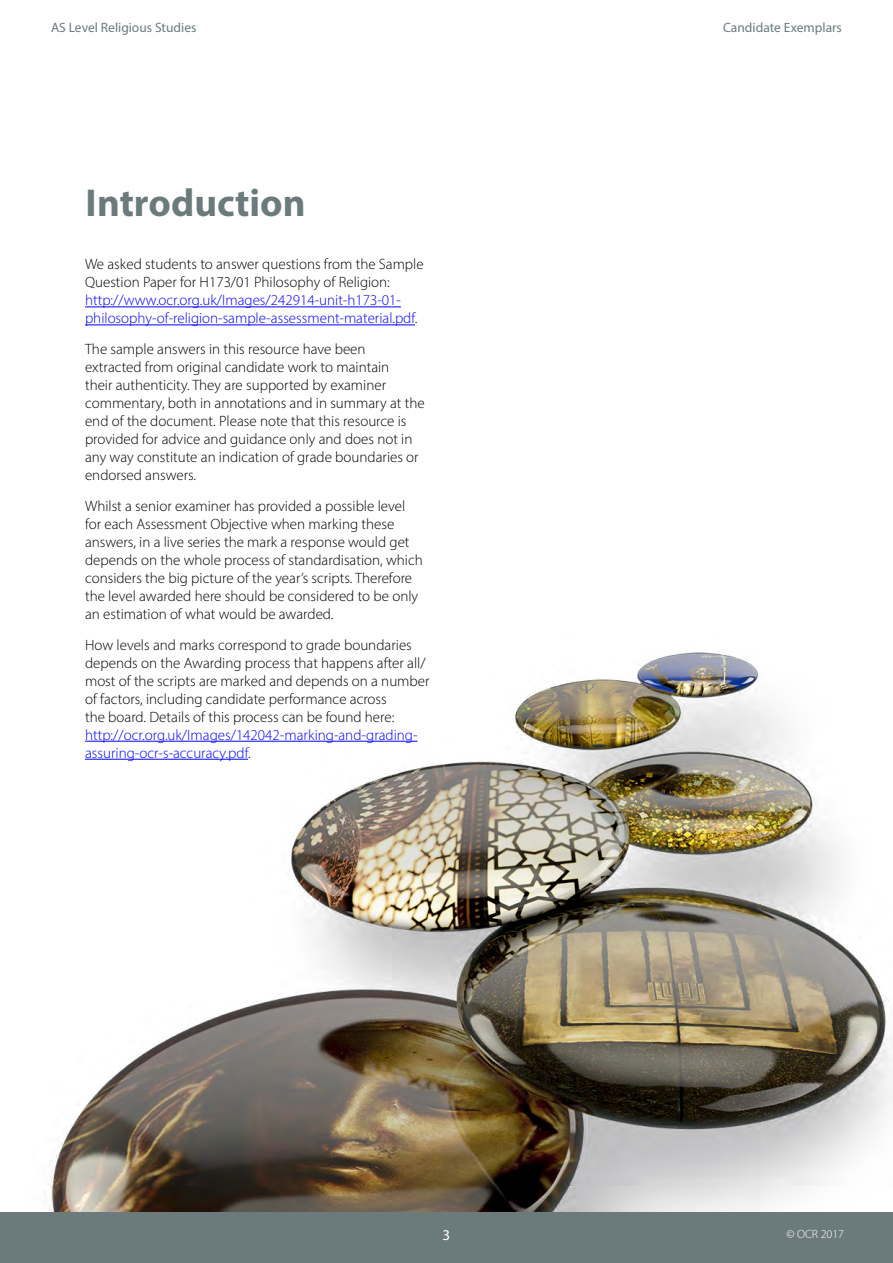
<style>
.page{position:relative;width:893px;height:1263px;background:#fff}
.page>*{position:absolute;margin:0;border:0;box-sizing:border-box;transform-origin:0 0}
.Heading{font:700 39px "Myriad Pro";color:#6b7b7c}
.Body{font:300 15px/18px "Myriad Pro";color:#000}
.Body-2{font:300 15px/18px "Myriad Pro";color:#00f}
.t1{font:15px "Myriad Pro";color:#fff}
.t2{font:13.5px "Myriad Pro";color:#6b7b7c}
.t3{font:300 12px "Myriad Pro";color:#fff}
.s1{color:#000}
.s2{color:#00f}
</style>
<div class="page">
<div style="left:0;top:1212px;width:893px;height:51px;background:#6b7b7c"></div>
<img style="left:50px;top:652px;width:843px;height:560px">
<hr style="left:85px;top:306px;width:316px;height:1px;background:#00f">
<hr style="left:85px;top:324px;width:330px;height:1px;background:#00f">
<hr style="left:85px;top:741px;width:333px;height:1px;background:#00f">
<hr style="left:85px;top:759px;width:163px;height:1px;background:#00f">
<p class="t2" style="left:51px;top:19px;width:147px">AS Level Religious Studies</p>
<p class="Heading" style="left:85px;top:178px;width:222px">Introduction</p>
<h3 class="Body-2" style="left:85px;top:255px;width:340px"><span class="s1">We asked students to answer questions from the Sample Question Paper for H173/01 Philosophy of Religion: </span>http://www.ocr.org.uk/Images/242914-unit-h173-01- philosophy-of-religion-sample-assessment-material.pdf<span class="s1">.</span></h3>
<h3 class="Body" style="left:85px;top:340px;width:341px">The sample answers in this resource have been extracted from original candidate work to maintain<br>their authenticity. They are supported by examiner commentary, both in annotations and in summary at the end of the document. Please note that this resource is provided for advice and guidance only and does not in any way constitute an indication of grade boundaries or endorsed answers.</h3>
<h3 class="Body" style="left:85px;top:497px;width:339px">Whilst a senior examiner has provided a possible level for each Assessment Objective when marking these answers, in a live series the mark a response would get depends on the whole process of standardisation, which considers the big picture of the year’s scripts. Therefore the level awarded here should be considered to be only an estimation of what would be awarded.</h3>
<h3 class="Body" style="left:85px;top:635px;width:346px">How levels and marks correspond to grade boundaries depends on the Awarding process that happens after all/ most of the scripts are marked and depends on a number of factors, including candidate performance across<br>the board. Details of this process can be found here: <span class="s2">http://ocr.org.uk/Images/142042-marking-and-grading&shy;assuring-ocr-s-accuracy.pdf</span>.</h3>
<p class="t1" style="left:443px;top:1226px;width:9px">3</p>
<p class="t2" style="left:723px;top:19px;width:120px">Candidate Exemplars</p>
<p class="t3" style="left:786px;top:1227px;width:59px">© OCR 2017</p>
</div>
